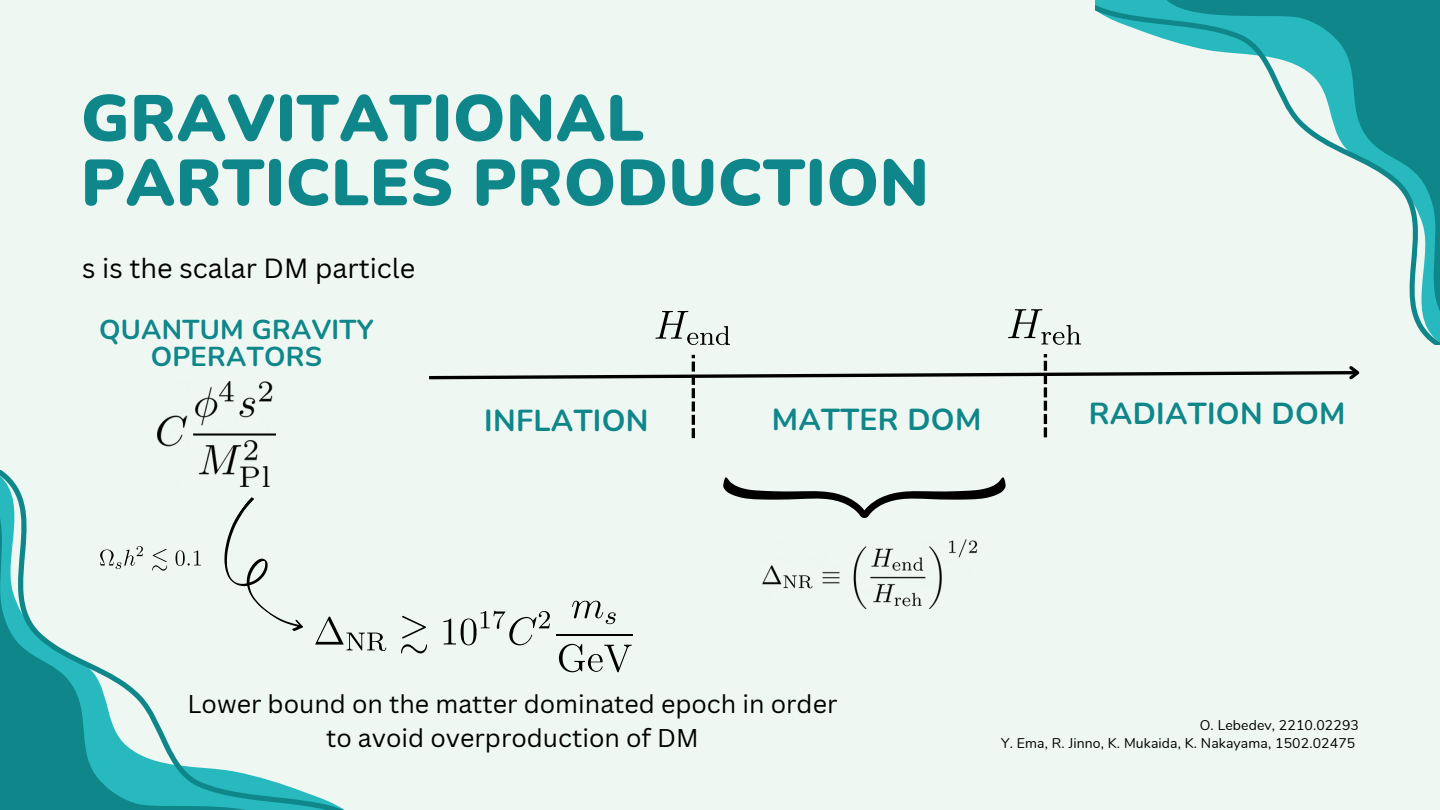
<style>
.page{position:relative;width:1440px;height:810px;background:#eef7f2}
.page>*{position:absolute;margin:0;border:0;box-sizing:border-box;transform-origin:0 0}
.t1{font:900 65px/64.5px "Nunito";letter-spacing:.01em;color:#0f868a}
.t2{font:700 30.3px "Nunito";letter-spacing:.01em;color:#0f868a}
.t3{font:700 27.3px "Nunito";letter-spacing:.01em;color:#0f868a}
.t4{font:27px "Canva Sans";color:#000}
.t5{font:25px/34.5px "Canva Sans";color:#000;text-align:center}
.t6{font:14px "Nunito";letter-spacing:.01em;color:#000}
</style>
<div class="page">
<svg style="left:0;top:471px;width:344px;height:339px"></svg>
<svg style="left:1096px;top:0;width:344px;height:344px"></svg>
<img style="left:157px;top:382px;width:118px;height:105px">
<svg style="left:401px;top:616px;width:26px;height:37px"></svg>
<svg style="left:444px;top:611px;width:106px;height:34px"></svg>
<svg style="left:572px;top:601px;width:44px;height:23px"></svg>
<hr style="left:557px;top:634px;width:76px;height:2px;background:#000">
<svg style="left:559px;top:644px;width:73px;height:28px"></svg>
<svg style="left:429px;top:354px;width:931px;height:84px"></svg>
<svg style="left:655px;top:311px;width:75px;height:34px"></svg>
<svg style="left:1008px;top:309px;width:73px;height:36px"></svg>
<svg style="left:723px;top:477px;width:283px;height:41px"></svg>
<img style="left:763px;top:539px;width:215px;height:69px">
<svg style="left:100px;top:546px;width:43px;height:23px"></svg>
<svg style="left:152px;top:549px;width:15px;height:22px"></svg>
<svg style="left:176px;top:496px;width:210px;height:155px"></svg>
<p class="t1" style="left:81px;top:87px;width:849px">GRAVITATIONAL<br>PARTICLES PRODUCTION</p>
<p class="t4" style="left:82px;top:249px;width:335px">s is the scalar DM particle</p>
<p class="t3" style="left:99px;top:311px;width:276px">QUANTUM GRAVITY</p>
<p class="t3" style="left:151px;top:338px;width:173px">OPERATORS</p>
<p class="t2" style="left:484px;top:401px;width:166px">INFLATION</p>
<p class="t2" style="left:772px;top:399px;width:211px">MATTER DOM</p>
<p class="t2" style="left:1089px;top:393px;width:258px">RADIATION DOM</p>
<p class="t5" style="left:188px;top:686px;width:651px">Lower bound on the matter dominated epoch in order to avoid overproduction of DM</p>
<p class="t6" style="left:1200px;top:716px;width:161px">O. Lebedev, 2210.02293</p>
<p class="t6" style="left:1001px;top:734px;width:356px">Y. Ema, R. Jinno, K. Mukaida, K. Nakayama, 1502.02475</p>
</div>
